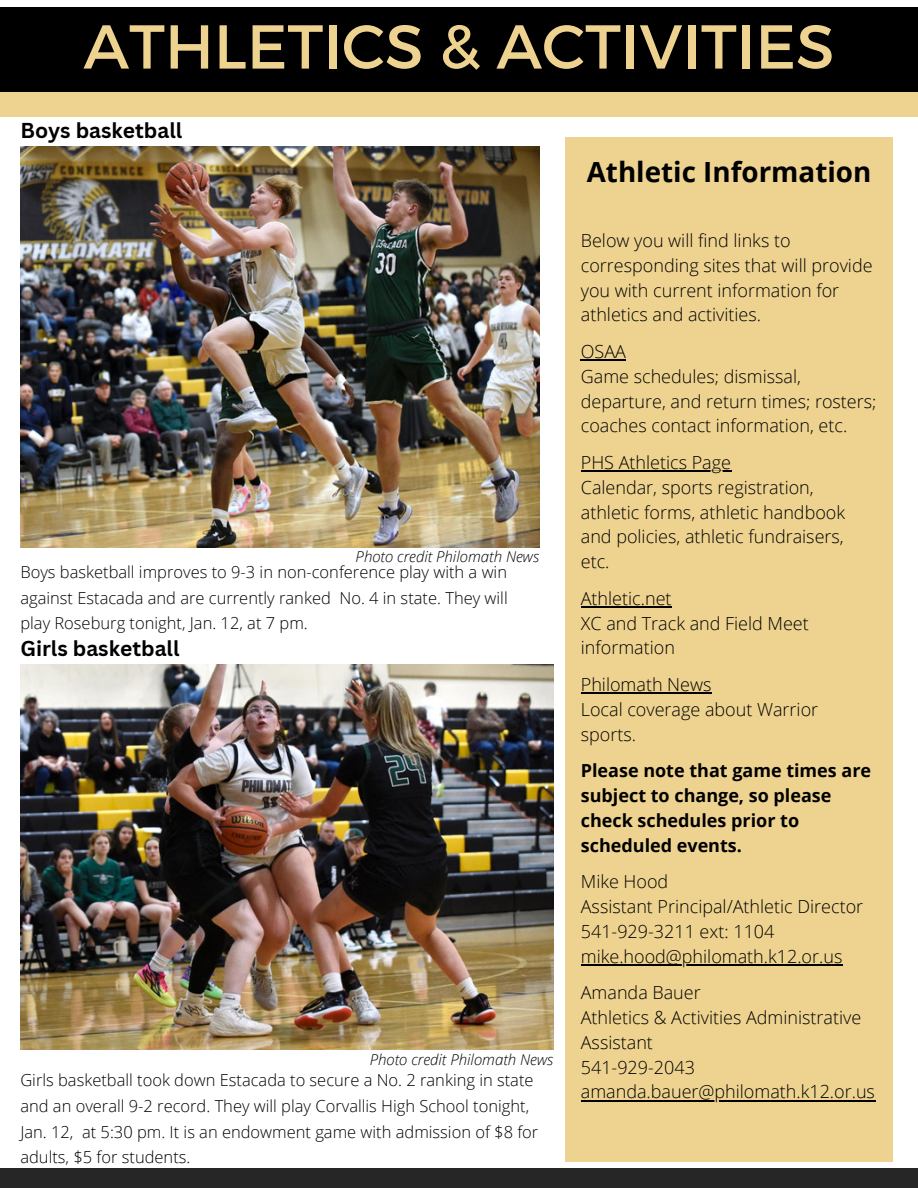
<style>
.page{position:relative;width:918px;height:1188px;background:#fff}
.page>*{position:absolute;margin:0;border:0;box-sizing:border-box;transform-origin:0 0}
.t1{font:61.8px "Montserrat";color:#eed390}
.t2{font:700 27.75px "Open Sans";color:#000}
.t3{font:700 21px "Canva Sans";color:#000}
.t4{font:300 18px/24.8px "Open Sans";color:#000}
.t5{font:700 18px/24.8px "Open Sans";color:#000}
.t6{font:300 16.5px/25.8px "Open Sans";color:#000;text-align:justify}
.t7{font:italic 300 15px "Open Sans";color:#000}
</style>
<div class="page">
<div style="left:565px;top:137px;width:328px;height:1024px;background:#eed390"></div>
<div style="left:0;top:7px;width:918px;height:89px;background:#000"></div>
<div style="left:0;top:92px;width:918px;height:25px;background:#eed390"></div>
<div style="left:0;top:1168px;width:918px;height:20px;background:#262626"></div>
<img style="left:20px;top:146px;width:519px;height:402px">
<img style="left:20px;top:664px;width:534px;height:385px">
<hr style="left:581px;top:360px;width:45px;height:1px;background:#000">
<hr style="left:581px;top:471px;width:150px;height:1px;background:#000">
<hr style="left:581px;top:606px;width:91px;height:2px;background:#000">
<hr style="left:581px;top:693px;width:131px;height:1px;background:#000">
<hr style="left:581px;top:964px;width:262px;height:2px;background:#000">
<hr style="left:581px;top:1100px;width:294px;height:1px;background:#000">
<p class="t1" style="left:83px;top:6px;width:753px">ATHLETICS &amp; ACTIVITIES</p>
<p class="t3" style="left:20px;top:116px;width:164px">Boys basketball</p>
<p class="t7" style="left:356px;top:546px;width:185px">Photo credit Philomath News</p>
<p class="t6" style="left:20px;top:558px;width:489px">Boys basketball improves to 9-3 in non-conference play with a win against Estacada and are currently ranked No. 4 in state. They will play Roseburg tonight, Jan. 12, at 7 pm.</p>
<p class="t3" style="left:20px;top:634px;width:161px">Girls basketball</p>
<p class="t7" style="left:370px;top:1049px;width:185px">Photo credit Philomath News</p>
<p class="t6" style="left:20px;top:1067px;width:519px;text-align:left">Girls basketball took down Estacada to secure a No. 2 ranking in state and an overall 9-2 record. They will play Corvallis High School tonight, Jan. 12, at 5:30 pm. It is an endowment game with admission of $8 for adults, $5 for students.</p>
<p class="t2" style="left:587px;top:152px;width:286px">Athletic Information</p>
<p class="t4" style="left:581px;top:228px;width:293px">Below you will find links to corresponding sites that will provide you with current information for athletics and activities.</p>
<p class="t4" style="left:581px;top:339px;width:47px">OSAA</p>
<p class="t4" style="left:581px;top:364px;width:297px">Game schedules; dismissal, departure, and return times; rosters; coaches contact information, etc.</p>
<p class="t4" style="left:581px;top:450px;width:152px">PHS Athletics Page</p>
<p class="t4" style="left:581px;top:475px;width:266px">Calendar, sports registration, athletic forms, athletic handbook and policies, athletic fundraisers, etc.</p>
<p class="t4" style="left:581px;top:586px;width:92px">Athletic.net</p>
<p class="t4" style="left:581px;top:610px;width:230px">XC and Track and Field Meet information</p>
<p class="t4" style="left:581px;top:672px;width:132px">Philomath News</p>
<p class="t4" style="left:581px;top:697px;width:239px">Local coverage about Warrior sports.</p>
<p class="t5" style="left:581px;top:758px;width:292px">Please note that game times are subject to change, so please check schedules prior to scheduled events.</p>
<p class="t4" style="left:581px;top:869px;width:89px">Mike Hood</p>
<p class="t4" style="left:581px;top:894px;width:284px">Assistant Principal/Athletic Director</p>
<p class="t4" style="left:581px;top:919px;width:195px">541-929-3211 ext: 1104</p>
<p class="t4" style="left:581px;top:943px;width:263px">mike.hood@philomath.k12.or.us</p>
<p class="t4" style="left:581px;top:980px;width:121px">Amanda Bauer</p>
<p class="t4" style="left:581px;top:1005px;width:282px">Athletics &amp; Activities Administrative<br>Assistant</p>
<p class="t4" style="left:581px;top:1054px;width:116px">541-929-2043</p>
<p class="t4" style="left:581px;top:1079px;width:296px">amanda.bauer@philomath.k12.or.us</p>
</div>
